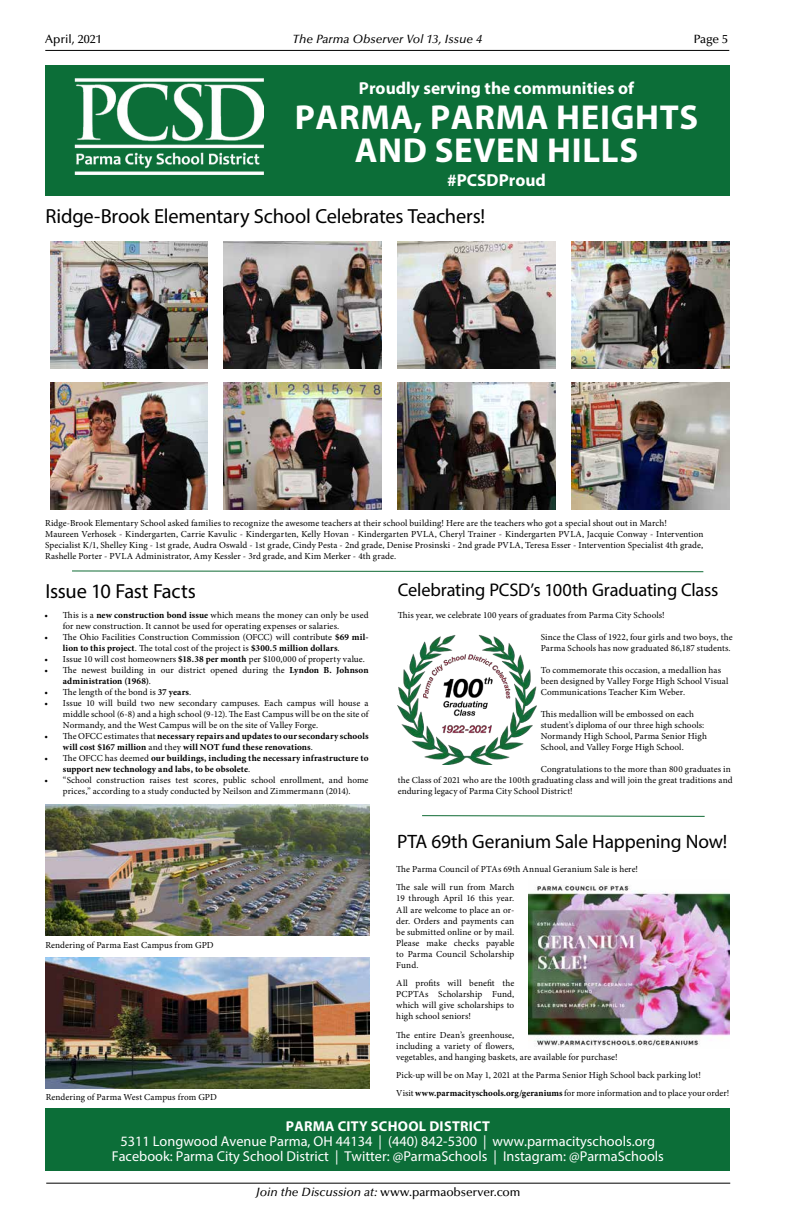
<style>
.page{position:relative;width:792px;height:1224px;background:#fff}
.page>*{position:absolute;margin:0;border:0;box-sizing:border-box;transform-origin:0 0}
.t1{font:700 34.7px/32.7px "Myriad Pro";letter-spacing:.02em;color:#fff;text-align:center}
.t2{font:20.4px "Myriad Pro";letter-spacing:-.01em;color:#000}
.t3{font:19.4px "Myriad Pro";letter-spacing:-.01em;color:#000}
.t4{font:18.4px "Myriad Pro";letter-spacing:-.01em;color:#000}
.t5{font:700 17.4px "Myriad Pro";color:#fff}
.t6{font:14.3px/15.3px "Myriad Pro";color:#fff;text-align:center}
.t7{font:700 14.3px "Myriad Pro";letter-spacing:.02em;color:#fff}
.t8{font:500 12px "Optima";letter-spacing:-.005em;color:#000}
.t9{font:italic 500 12px "Optima";color:#000}
.t10{font:9.2px/11px "Minion Pro";letter-spacing:.01em;color:#000}
.t11{font:700 9.2px/11px "Minion Pro";letter-spacing:.01em;color:#000}
.s1{font-weight:700}
.s2{font-weight:400}
.s3{font-style:italic}
</style>
<div class="page">
<hr style="left:45px;top:50px;width:684px;height:1px;background:#000">
<hr style="left:46px;top:1183px;width:684px;height:1px;background:#000">
<div style="left:46px;top:65px;width:684px;height:130px;background:#0c6e38"></div>
<div style="left:46px;top:1109px;width:684px;height:62px;background:#0c6e38"></div>
<img style="left:74px;top:78px;width:189px;height:97px">
<svg style="left:422px;top:815px;width:283px;height:2px"></svg>
<img style="left:46px;top:805px;width:323px;height:130px">
<img style="left:46px;top:957px;width:323px;height:131px">
<svg style="left:72px;top:570px;width:632px;height:3px"></svg>
<img style="left:572px;top:383px;width:157px;height:126px">
<img style="left:50px;top:242px;width:158px;height:126px">
<img style="left:398px;top:242px;width:157px;height:126px">
<img style="left:224px;top:242px;width:157px;height:126px">
<img style="left:572px;top:242px;width:157px;height:126px">
<img style="left:398px;top:383px;width:157px;height:126px">
<img style="left:224px;top:383px;width:157px;height:126px">
<img style="left:50px;top:383px;width:158px;height:126px">
<img style="left:397px;top:634px;width:140px;height:130px">
<img style="left:528px;top:885px;width:202px;height:162px">
<h3 class="t8" style="left:45px;top:32px;width:58px">April, 2021</h3>
<h3 class="t9" style="left:292px;top:32px;width:191px">The Parma Observer Vol 13, Issue 4</h3>
<h3 class="t8" style="left:694px;top:32px;width:36px">Page 5</h3>
<h3 class="t5" style="left:359px;top:77px;width:277px">Proudly serving the communities of</h3>
<h1 class="t1" style="left:295px;top:100px;width:405px">PARMA, PARMA HEIGHTS<br>AND SEVEN HILLS</h1>
<h3 class="t5" style="left:447px;top:169px;width:100px">#PCSDProud</h3>
<h2 class="t2" style="left:46px;top:204px;width:441px">Ridge-Brook Elementary School Celebrates Teachers!</h2>
<p class="t10" style="left:45px;top:518px;width:660px">Ridge-Brook Elementary School asked families to recognize the awesome teachers at their school building! Here are the teachers who got a special shout out in March!<br>Maureen Verhosek - Kindergarten, Carrie Kavulic - Kindergarten, Kelly Hovan - Kindergarten PVLA, Cheryl Trainer - Kindergarten PVLA, Jacquie Conway - Intervention Specialist K/1, Shelley King - 1st grade, Audra Oswald - 1st grade, Cindy Pesta - 2nd grade, Denise Prosinski - 2nd grade PVLA, Teresa Esser - Intervention Specialist 4th grade, Rashelle Porter - PVLA Administrator, Amy Kessler - 3rd grade, and Kim Merker - 4th grade.</p>
<h2 class="t2" style="left:46px;top:579px;width:152px">Issue 10 Fast Facts</h2>
<p class="t10" style="left:63px;top:609px;width:307px;text-indent:-18px">• This is a <span class="s1">new construction bond issue</span> which means the money can only be used for new construction. It cannot be used for operating expenses or salaries.</p>
<p class="t10" style="left:63px;top:631px;width:307px;text-indent:-18px">• The Ohio Facilities Construction Commission (OFCC) will contribute <span class="s1">$69 mil&shy;lion to this project</span>. The total cost of the project is <span class="s1">$300.5 million dollars</span>.</p>
<p class="t10" style="left:45px;top:653px;width:322px">• Issue 10 will cost homeowners <span class="s1">$18.38 per month</span> per $100,000 of property value.</p>
<p class="t10" style="left:63px;top:664px;width:307px;text-indent:-18px">• The newest building in our district opened during the <span class="s1">Lyndon B. Johnson administration (1968)</span>.</p>
<p class="t10" style="left:45px;top:686px;width:148px">• The length of the bond is <span class="s1">37 years</span>.</p>
<p class="t10" style="left:63px;top:698px;width:307px;text-align:justify;text-indent:-18px">• Issue 10 will build two new secondary campuses. Each campus will house a middle school (6-8) and a high school (9-12). The East Campus will be on the site of Normandy, and the West Campus will be on the site of Valley Forge.</p>
<p class="t11" style="left:63px;top:730px;width:307px;text-indent:-18px"><span class="s2">• The OFCC estimates that</span> necessary repairs and updates to our secondary schools will cost $167 million <span class="s2">and they</span> will NOT fund these renovations<span class="s2">.</span></p>
<p class="t11" style="left:63px;top:753px;width:307px;text-indent:-18px"><span class="s2">• The OFCC has deemed</span> our buildings, including the necessary infrastructure to support new technology and labs, to be obsolete<span class="s2">.</span></p>
<p class="t10" style="left:45px;top:775px;width:326px;text-align:center">• “School construction raises test scores, public school enrollment, and home prices,” according to a study conducted by Neilson and Zimmermann (2014).</p>
<p class="t10" style="left:46px;top:939px;width:170px">Rendering of Parma East Campus from GPD</p>
<p class="t10" style="left:46px;top:1091px;width:172px">Rendering of Parma West Campus from GPD</p>
<h3 class="t4" style="left:398px;top:579px;width:322px">Celebrating PCSD’s 100th Graduating Class</h3>
<p class="t10" style="left:398px;top:609px;width:269px">This year, we celebrate 100 years of graduates from Parma City Schools!</p>
<p class="t10" style="left:541px;top:631px;width:193px">Since the Class of 1922, four girls and two boys, the<br>Parma Schools has now graduated 86,187 students.</p>
<p class="t10" style="left:541px;top:664px;width:189px">To commemorate this occasion, a medallion has been designed by Valley Forge High School Visual<br>Communications Teacher Kim Weber.</p>
<p class="t10" style="left:541px;top:709px;width:168px">This medallion will be embossed on each student’s diploma of our three high schools:<br>Normandy High School, Parma Senior High School, and Valley Forge High School.</p>
<p class="t10" style="left:398px;top:764px;width:336px;text-indent:143px">Congratulations to the more than 800 graduates in the Class of 2021 who are the 100th graduating class and will join the great traditions and enduring legacy of Parma City School District!</p>
<h3 class="t3" style="left:397px;top:829px;width:332px">PTA 69th Geranium Sale Happening Now!</h3>
<p class="t10" style="left:396px;top:860px;width:243px;line-height:18.4px">The Parma Council of PTAs 69th Annual Geranium Sale is here!<br>The sale will run from March</p>
<p class="t10" style="left:396px;top:893px;width:120px;text-align:justify">19 through April 16 this year.<br>All are welcome to place an or&shy;der. Orders and payments can be submitted online or by mail.<br>Please make checks payable to Parma Council Scholarship Fund.</p>
<p class="t10" style="left:396px;top:978px;width:120px;text-align:justify">All profits will benefit the PCPTAs Scholarship Fund, which will give scholarships to high school seniors!</p>
<p class="t10" style="left:396px;top:1029px;width:223px">The entire Dean’s greenhouse,<br>including a variety of flowers,<br>vegetables, and hanging baskets, are available for purchase!</p>
<p class="t10" style="left:396px;top:1066px;width:334px;line-height:18.4px">Pick-up will be on May 1, 2021 at the Parma Senior High School back parking lot!<br>Visit <span class="s1">www.parmacityschools.org/geraniums</span> for more information and to place your order!</p>
<h3 class="t7" style="left:286px;top:1117px;width:206px">PARMA CITY SCHOOL DISTRICT</h3>
<h3 class="t6" style="left:112px;top:1133px;width:554px">5311 Longwood Avenue Parma, OH 44134 | (440) 842-5300 | www.parmacityschools.org<br>Facebook: Parma City School District | Twitter: @ParmaSchools | Instagram: @ParmaSchools</h3>
<h3 class="t8" style="left:256px;top:1186px;width:266px"><span class="s3">Join the Discussion at:</span> www.parmaobserver.com</h3>
</div>
